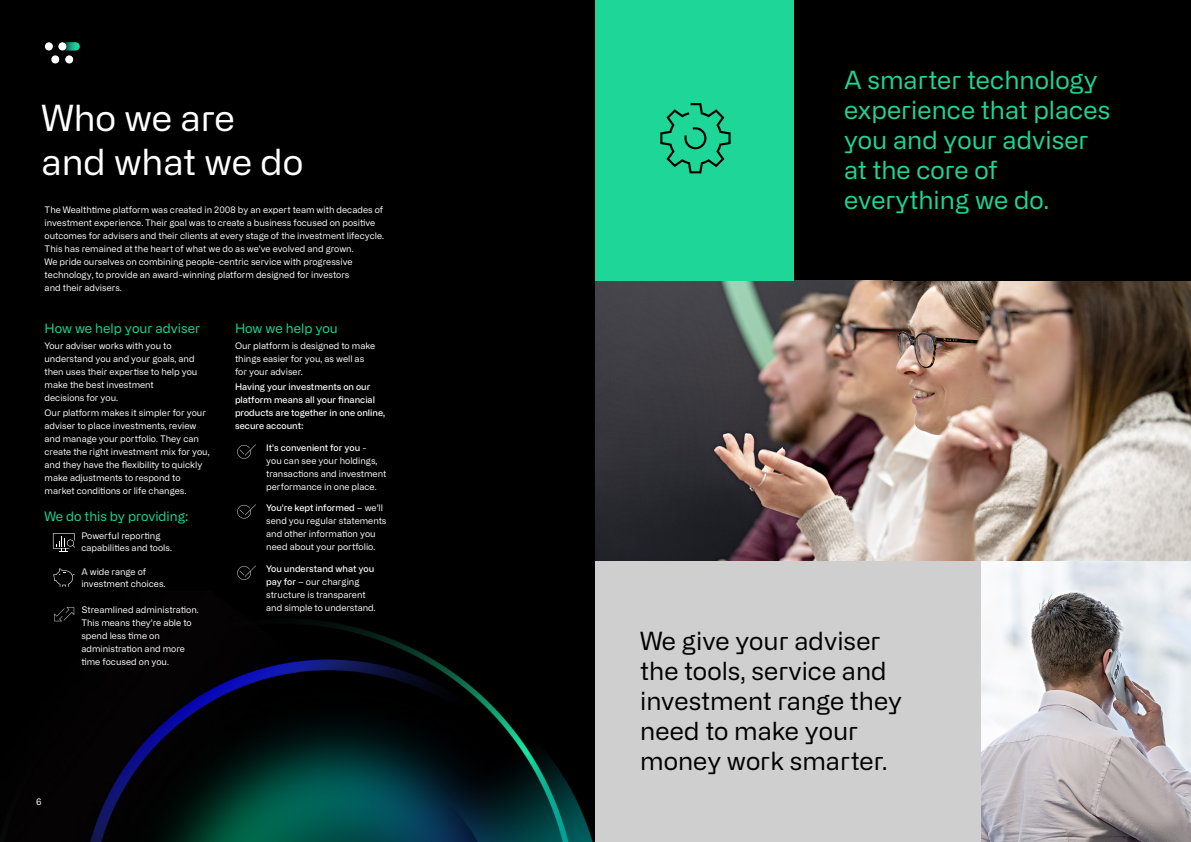
<style>
.page{position:relative;width:1191px;height:842px;background:#000}
.page>*{position:absolute;margin:0;border:0;box-sizing:border-box;transform-origin:0 0}
.t1{font:36px/44px "Alliance No.2";color:#fff}
.t2{font:25px/30px "Alliance No.2";color:#000}
.t3{font:25px/30px "Alliance No.2";color:#1dd698}
.t4{font:13px "Alliance No.2";color:#1dd698}
.t5{font:9px/13px "Alliance No.2";color:#fff}
.t6{font:500 9px/13px "Alliance No.2";color:#fff}
.s1{font-weight:500}
</style>
<div class="page">
<img style="left:1px;top:607px;width:592px;height:235px">
<img style="left:44px;top:42px;width:36px;height:21px">
<svg style="left:53px;top:533px;width:22px;height:19px"></svg>
<svg style="left:53px;top:568px;width:22px;height:19px"></svg>
<svg style="left:54px;top:607px;width:20px;height:14px"></svg>
<svg style="left:237px;top:444px;width:19px;height:15px"></svg>
<svg style="left:237px;top:504px;width:19px;height:14px"></svg>
<svg style="left:237px;top:565px;width:19px;height:15px"></svg>
<img style="left:595px;top:281px;width:596px;height:280px">
<div style="left:595px;top:561px;width:397px;height:281px;background:#cfcfcf"></div>
<img style="left:981px;top:561px;width:210px;height:281px">
<div style="left:595px;top:0;width:199px;height:281px;background:#1dd698"></div>
<svg style="left:660px;top:103px;width:70px;height:70px"></svg>
<p class="t1" style="left:41px;top:96px;width:263px">Who we are and what we do</p>
<p class="t5" style="left:45px;top:203px;width:341px">The Wealthtime platform was created in 2008 by an expert team with decades of investment experience. Their goal was to create a business focused on positive outcomes for advisers and their clients at every stage of the investment lifecycle.<br>This has remained at the heart of what we do as we’ve evolved and grown.</p>
<p class="t5" style="left:45px;top:255px;width:309px">We pride ourselves on combining people-centric service with progressive technology, to provide an award-winning platform designed for investors and their advisers.</p>
<p class="t4" style="left:45px;top:320px;width:157px">How we help your adviser</p>
<p class="t5" style="left:45px;top:339px;width:154px">Your adviser works with you to understand you and your goals, and then uses their expertise to help you make the best investment<br>decisions for you.</p>
<p class="t5" style="left:45px;top:407px;width:167px">Our platform makes it simpler for your adviser to place investments, review and manage your portfolio. They can create the right investment mix for you, and they have the flexibility to quickly make adjustments to respond to market conditions or life changes.</p>
<p class="t5" style="left:81px;top:530px;width:92px;line-height:12px">Powerful reporting capabilities and tools.</p>
<p class="t5" style="left:81px;top:565px;width:86px;line-height:12px">A wide range of investment choices.</p>
<p class="t5" style="left:81px;top:603px;width:119px">Streamlined administration.<br>This means they’re able to spend less time on administration and more time focused on you.</p>
<p class="t4" style="left:45px;top:508px;width:146px">We do this by providing:</p>
<p class="t4" style="left:235px;top:320px;width:104px">How we help you</p>
<p class="t5" style="left:235px;top:339px;width:142px">Our platform is designed to make things easier for you, as well as for your adviser.</p>
<p class="t6" style="left:235px;top:381px;width:152px">Having your investments on our platform means all your financial products are together in one online, secure account:</p>
<p class="t5" style="left:266px;top:441px;width:122px"><span class="s1">It’s convenient for you</span> -<br>you can see your holdings, transactions and investment performance in one place.</p>
<p class="t5" style="left:266px;top:502px;width:122px"><span class="s1">You’re kept informed</span> – we’ll send you regular statements and other information you need about your portfolio.</p>
<p class="t5" style="left:266px;top:562px;width:111px"><span class="s1">You understand what you pay for</span> – our charging structure is transparent and simple to understand.</p>
<p class="t5" style="left:36px;top:796px;width:7px">6</p>
<p class="t3" style="left:844px;top:65px;width:268px">A smarter technology experience that places you and your adviser at the core of everything we do.</p>
<p class="t2" style="left:640px;top:626px;width:263px">We give your adviser the tools, service and investment range they need to make your money work smarter.</p>
</div>
